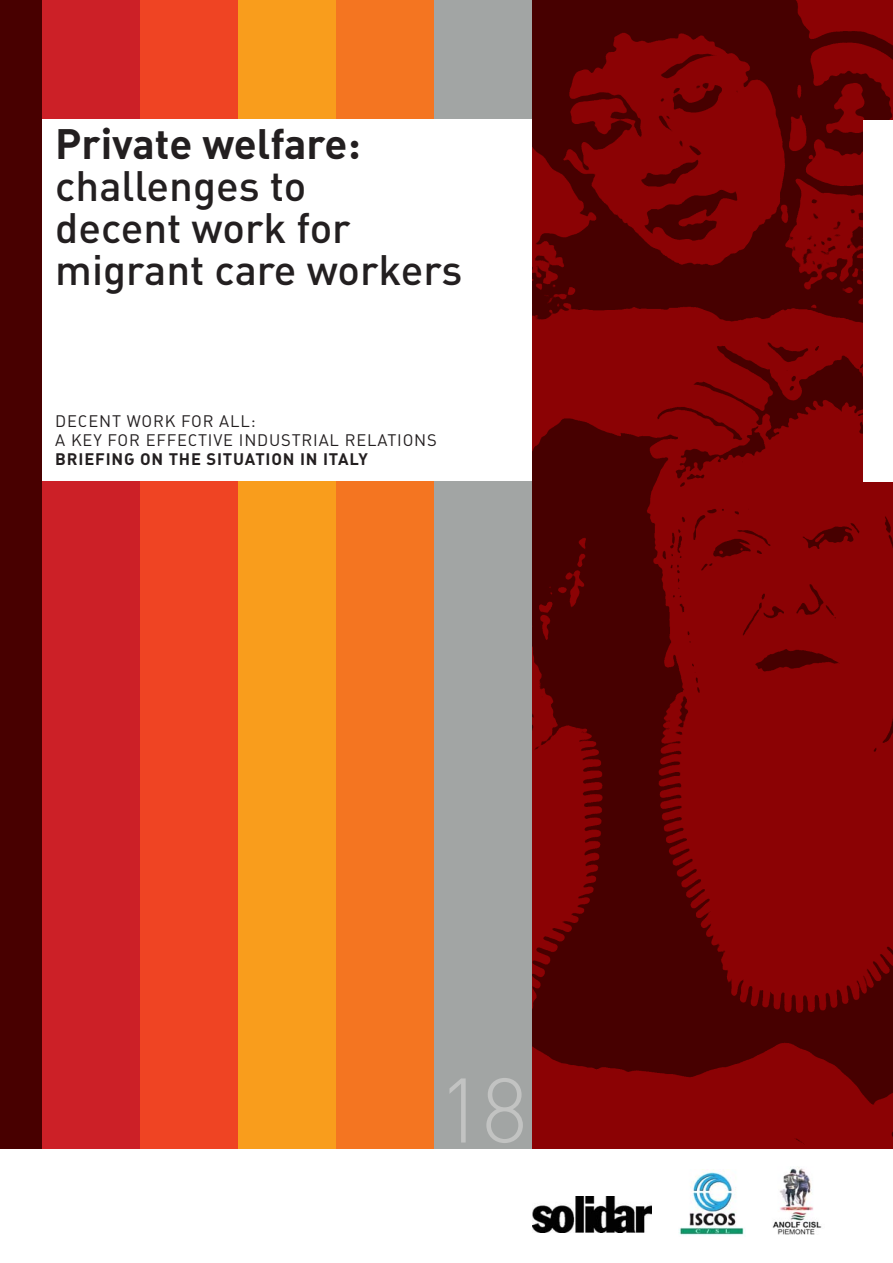
<style>
.page{position:relative;width:893px;height:1263px;background:#fff}
.page>*{position:absolute;margin:0;border:0;box-sizing:border-box;transform-origin:0 0}
.t1{font:300 90px "DIN";color:#c2c3c2}
.t2{font:500 42px/42px "DIN";color:#231f20}
.t3{font:42px "DIN Bold Alternate";color:#231f20}
.t4{font:16.5px/18.8px "DIN Regular Alternate";letter-spacing:.05em;color:#231f20}
.t5{font:16.5px "DIN Bold Alternate";letter-spacing:.05em;color:#231f20}
</style>
<div class="page">
<img style="left:531px;top:0;width:362px;height:1148px">
<div style="left:0;top:0;width:61px;height:1148px;background:#480000"></div>
<div style="left:863px;top:121px;width:30px;height:361px;background:#fff"></div>
<div style="left:42px;top:0;width:98px;height:1148px;background:#cc2027"></div>
<div style="left:140px;top:0;width:98px;height:1148px;background:#ef4423"></div>
<div style="left:238px;top:0;width:98px;height:1148px;background:#f99d1c"></div>
<div style="left:336px;top:0;width:98px;height:1148px;background:#f47521"></div>
<div style="left:434px;top:0;width:97px;height:1148px;background:#a2a5a4"></div>
<div style="left:43px;top:119px;width:488px;height:361px;background:#fff"></div>
<img style="left:679px;top:1171px;width:65px;height:64px">
<img style="left:772px;top:1166px;width:50px;height:69px">
<img style="left:532px;top:1196px;width:119px;height:37px">
<h2 class="t3" style="left:55px;top:129px;width:307px">Private welfare:</h2>
<h2 class="t2" style="left:55px;top:170px;width:409px">challenges to<br>decent work for migrant care workers</h2>
<p class="t4" style="left:55px;top:414px;width:383px">DECENT WORK FOR ALL:<br>A KEY FOR EFFECTIVE INDUSTRIAL RELATIONS</p>
<p class="t5" style="left:55px;top:453px;width:314px">BRIEFING ON THE SITUATION IN ITALY</p>
<h1 class="t1" style="left:437px;top:1078px;width:92px">18</h1>
</div>
